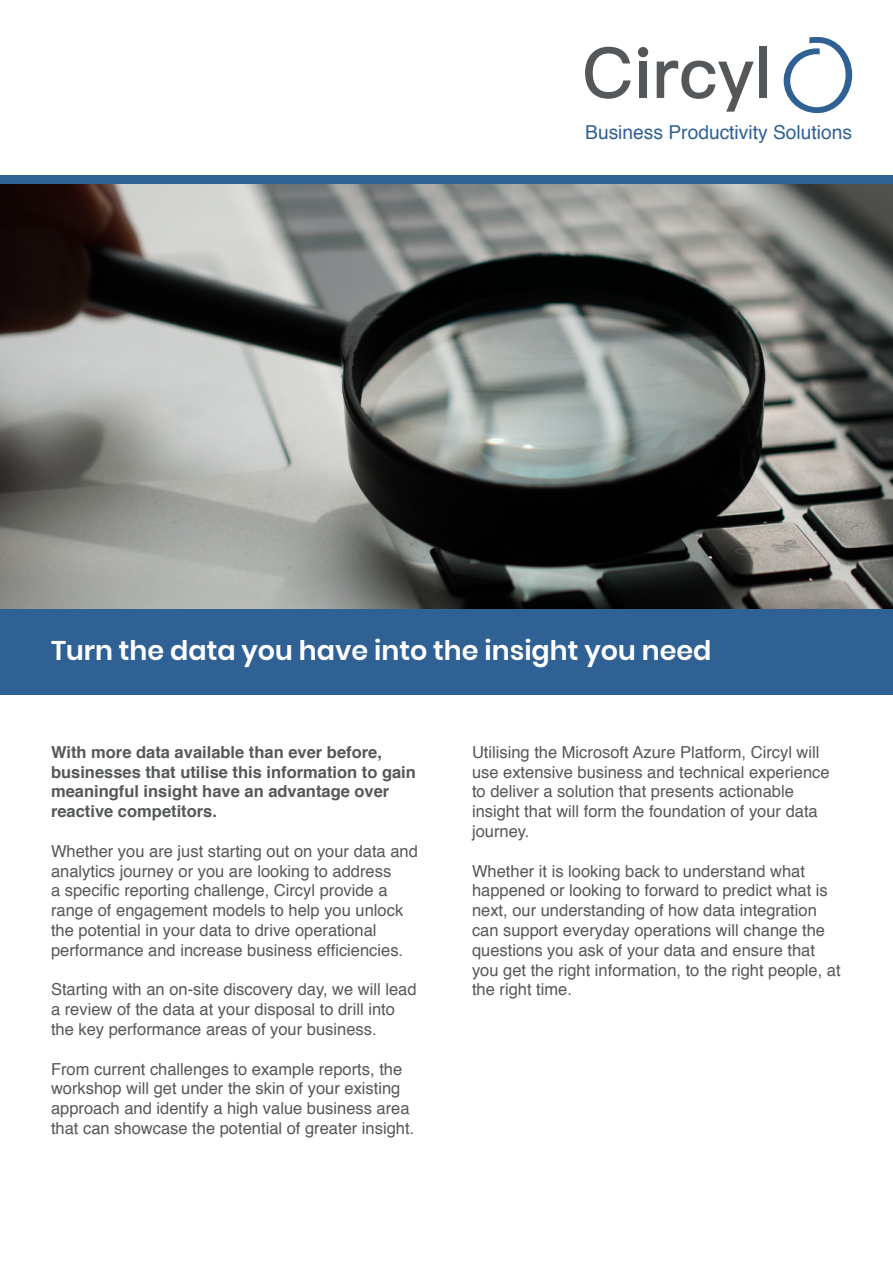
<style>
.page{position:relative;width:893px;height:1263px;background:#fff}
.page>*{position:absolute;margin:0;border:0;box-sizing:border-box;transform-origin:0 0}
.t1{font:600 27px "Poppins";color:#fff}
.t2{font:19.2px "Helvetica";color:#306195}
.t3{font:16.5px/19.8px "Helvetica";color:#55585a}
.t4{font:700 16.5px/19.8px "Helvetica";color:#55585a}
</style>
<div class="page">
<img style="left:0;top:184px;width:893px;height:425px">
<div style="left:0;top:176px;width:893px;height:8px;background:#306195"></div>
<div style="left:0;top:609px;width:893px;height:85px;background:#306195"></div>
<div style="left:639px;top:61px;width:8px;height:37px;background:#55585a"></div>
<div style="left:759px;top:47px;width:7px;height:51px;background:#55585a"></div>
<svg style="left:657px;top:60px;width:97px;height:52px"></svg>
<div style="left:638px;top:47px;width:10px;height:10px;background:#55585a;border-radius:50%"></div>
<svg style="left:585px;top:47px;width:46px;height:52px"></svg>
<svg style="left:784px;top:37px;width:68px;height:76px"></svg>
<p class="t2" style="left:585px;top:117px;width:268px">Business Productivity Solutions</p>
<h1 class="t1" style="left:51px;top:635px;width:662px">Turn the data you have into the insight you need</h1>
<p class="t4" style="left:51px;top:742px;width:366px">With more data available than ever before, businesses that utilise this information to gain meaningful insight have an advantage over reactive competitors.</p>
<p class="t3" style="left:51px;top:842px;width:368px">Whether you are just starting out on your data and analytics journey or you are looking to address<br>a specific reporting challenge, Circyl provide a range of engagement models to help you unlock the potential in your data to drive operational performance and increase business efficiencies.</p>
<p class="t3" style="left:51px;top:980px;width:367px">Starting with an on-site discovery day, we will lead a review of the data at your disposal to drill into the key performance areas of your business.</p>
<p class="t3" style="left:51px;top:1059px;width:365px">From current challenges to example reports, the workshop will get under the skin of your existing approach and identify a high value business area that can showcase the potential of greater insight.</p>
<p class="t3" style="left:472px;top:743px;width:359px">Utilising the Microsoft Azure Platform, Circyl will use extensive business and technical experience to deliver a solution that presents actionable insight that will form the foundation of your data journey.</p>
<p class="t3" style="left:472px;top:861px;width:370px">Whether it is looking back to understand what happened or looking to forward to predict what is next, our understanding of how data integration can support everyday operations will change the questions you ask of your data and ensure that you get the right information, to the right people, at the right time.</p>
</div>
